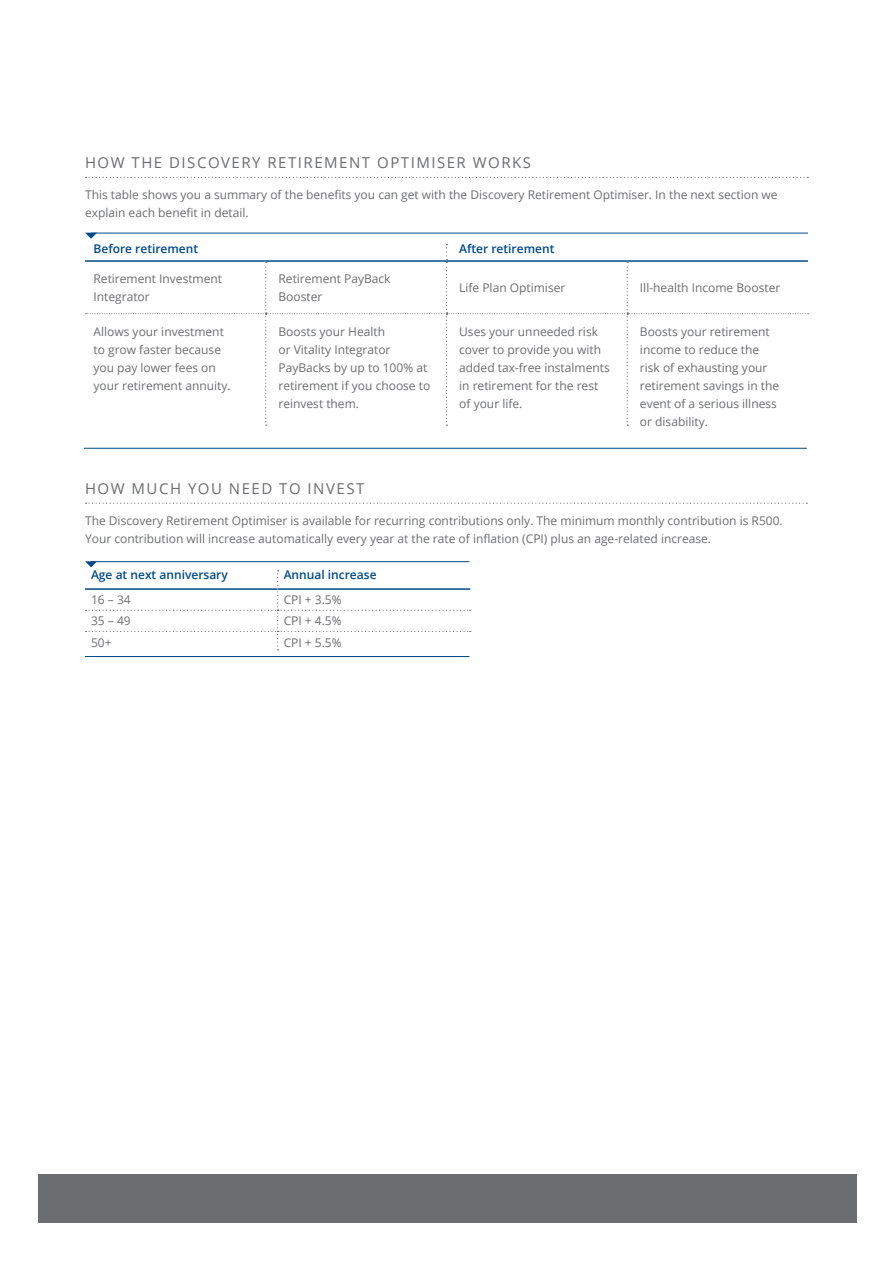
<style>
.page{position:relative;width:893px;height:1263px;background:#fff}
.page>*{position:absolute;margin:0;border:0;box-sizing:border-box;transform-origin:0 0}
.t1{font:15px "Open Sans";letter-spacing:.1em;color:#6c6d70}
.t2{font:12px/18px "Open Sans";color:#6c6d70}
.t3{font:600 12px "Open Sans";color:#004a8d}
</style>
<div class="page">
<div style="left:38px;top:1174px;width:817px;height:48px;background:#6c6d70"></div>
<svg style="left:86px;top:177px;width:722px;height:1px"></svg>
<svg style="left:85px;top:233px;width:723px;height:193px"></svg>
<hr style="left:84px;top:448px;width:723px;height:1px;background:#004a8d">
<svg style="left:86px;top:503px;width:721px;height:1px"></svg>
<svg style="left:85px;top:561px;width:386px;height:89px"></svg>
<hr style="left:85px;top:656px;width:384px;height:1px;background:#004a8d">
<p class="t1" style="left:85px;top:153px;width:448px">HOW THE DISCOVERY RETIREMENT OPTIMISER WORKS</p>
<p class="t2" style="left:85px;top:185px;width:694px">This table shows you a summary of the benefits you can get with the Discovery Retirement Optimiser. In the next section we explain each benefit in detail.</p>
<p class="t3" style="left:94px;top:241px;width:106px">Before retirement</p>
<p class="t3" style="left:459px;top:241px;width:97px">After retirement</p>
<p class="t2" style="left:94px;top:269px;width:130px">Retirement Investment<br>Integrator</p>
<p class="t2" style="left:278px;top:269px;width:114px">Retirement PayBack<br>Booster</p>
<p class="t2" style="left:459px;top:278px;width:108px">Life Plan Optimiser</p>
<p class="t2" style="left:640px;top:278px;width:142px">Ill-health Income Booster</p>
<p class="t2" style="left:94px;top:322px;width:139px">Allows your investment to grow faster because you pay lower fees on your retirement annuity.</p>
<p class="t2" style="left:278px;top:322px;width:153px">Boosts your Health<br>or Vitality Integrator<br>PayBacks by up to 100% at retirement if you choose to reinvest them.</p>
<p class="t2" style="left:459px;top:322px;width:152px">Uses your unneeded risk cover to provide you with added tax-free instalments in retirement for the rest of your life.</p>
<p class="t2" style="left:640px;top:322px;width:141px">Boosts your retirement income to reduce the risk of exhausting your retirement savings in the event of a serious illness or disability.</p>
<p class="t1" style="left:85px;top:478px;width:281px">HOW MUCH YOU NEED TO INVEST</p>
<p class="t2" style="left:85px;top:511px;width:699px">The Discovery Retirement Optimiser is available for recurring contributions only. The minimum monthly contribution is R500.<br>Your contribution will increase automatically every year at the rate of inflation (CPI) plus an age-related increase.</p>
<p class="t3" style="left:91px;top:567px;width:138px">Age at next anniversary</p>
<p class="t3" style="left:284px;top:567px;width:94px">Annual increase</p>
<p class="t2" style="left:91px;top:591px;width:41px">16 – 34</p>
<p class="t2" style="left:284px;top:591px;width:60px">CPI + 3.5%</p>
<p class="t2" style="left:91px;top:612px;width:41px">35 – 49</p>
<p class="t2" style="left:284px;top:612px;width:60px">CPI + 4.5%</p>
<p class="t2" style="left:91px;top:633px;width:22px">50+</p>
<p class="t2" style="left:284px;top:633px;width:60px">CPI + 5.5%</p>
</div>
